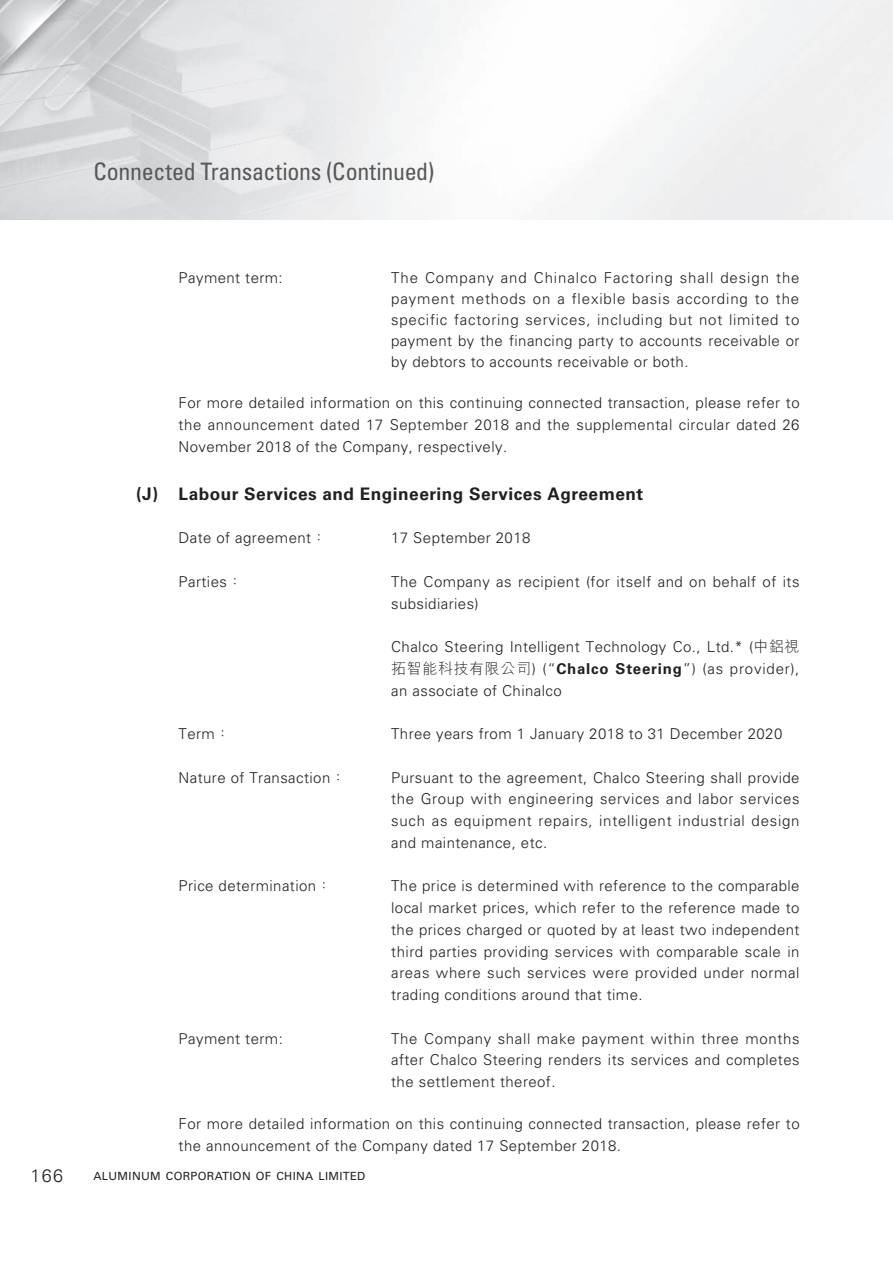
<style>
.page{position:relative;width:893px;height:1263px;background:#fff}
.page>*{position:absolute;margin:0;border:0;box-sizing:border-box;transform-origin:0 0}
.t1{font:condensed 24px "Univers LT Std";letter-spacing:-.015em;color:#57585a}
.t2{font:300 18px "Univers LT Std";color:#231f20}
.t3{font:700 17.25px "Univers LT Std";letter-spacing:.03em;color:#231f20}
.t4{font:300 15px/21.8px "Univers LT Std";letter-spacing:.03em;color:#231f20;text-align:justify}
.t5{font:11.25px "Univers LT Std";letter-spacing:.03em;color:#231f20}
.s1{font-family:"M Hei HK"}
.s2{font-weight:700}
</style>
<div class="page">
<img style="left:0;top:0;width:893px;height:219px">
<h1 class="t1" style="left:94px;top:157px;width:342px">Connected Transactions (Continued)</h1>
<p class="t4" style="left:179px;top:267px;width:106px">Payment term:</p>
<p class="t4" style="left:391px;top:267px;width:410px;line-height:21px">The Company and Chinalco Factoring shall design the payment methods on a flexible basis according to the specific factoring services, including but not limited to payment by the financing party to accounts receivable or by debtors to accounts receivable or both.</p>
<p class="t4" style="left:179px;top:392px;width:623px">For more detailed information on this continuing connected transaction, please refer to the announcement dated 17 September 2018 and the supplemental circular dated 26<br>November 2018 of the Company, respectively.</p>
<p class="t3" style="left:136px;top:484px;width:509px">(J) Labour Services and Engineering Services Agreement</p>
<p class="t4" style="left:179px;top:527px;width:150px">Date of agreement<span class="s1">：</span></p>
<p class="t4" style="left:391px;top:527px;width:141px">17 September 2018</p>
<p class="t4" style="left:179px;top:571px;width:65px">Parties<span class="s1">：</span></p>
<p class="t4" style="left:391px;top:571px;width:410px">The Company as recipient (for itself and on behalf of its subsidiaries)</p>
<p class="t4" style="left:391px;top:636px;width:410px">Chalco Steering Intelligent Technology Co., Ltd.* (<span class="s1">中鋁視拓智能科技有限公司</span>) (“<span class="s2">Chalco Steering</span>”) (as provider), an associate of Chinalco</p>
<p class="t4" style="left:179px;top:723px;width:53px">Term<span class="s1">：</span></p>
<p class="t4" style="left:391px;top:723px;width:393px">Three years from 1 January 2018 to 31 December 2020</p>
<p class="t4" style="left:179px;top:766px;width:169px">Nature of Transaction<span class="s1">：</span></p>
<p class="t4" style="left:391px;top:766px;width:410px">Pursuant to the agreement, Chalco Steering shall provide the Group with engineering services and labor services such as equipment repairs, intelligent industrial design and maintenance, etc.</p>
<p class="t4" style="left:179px;top:875px;width:154px">Price determination<span class="s1">：</span></p>
<p class="t4" style="left:391px;top:875px;width:410px">The price is determined with reference to the comparable local market prices, which refer to the reference made to the prices charged or quoted by at least two independent third parties providing services with comparable scale in areas where such services were provided under normal trading conditions around that time.</p>
<p class="t4" style="left:179px;top:1027px;width:106px">Payment term:</p>
<p class="t4" style="left:391px;top:1027px;width:410px">The Company shall make payment within three months after Chalco Steering renders its services and completes the settlement thereof.</p>
<p class="t4" style="left:179px;top:1112px;width:623px">For more detailed information on this continuing connected transaction, please refer to the announcement of the Company dated 17 September 2018.</p>
<p class="t2" style="left:31px;top:1165px;width:34px">166</p>
<p class="t5" style="left:94px;top:1169px;width:273px">ALUMINUM CORPORATION OF CHINA LIMITED</p>
</div>
